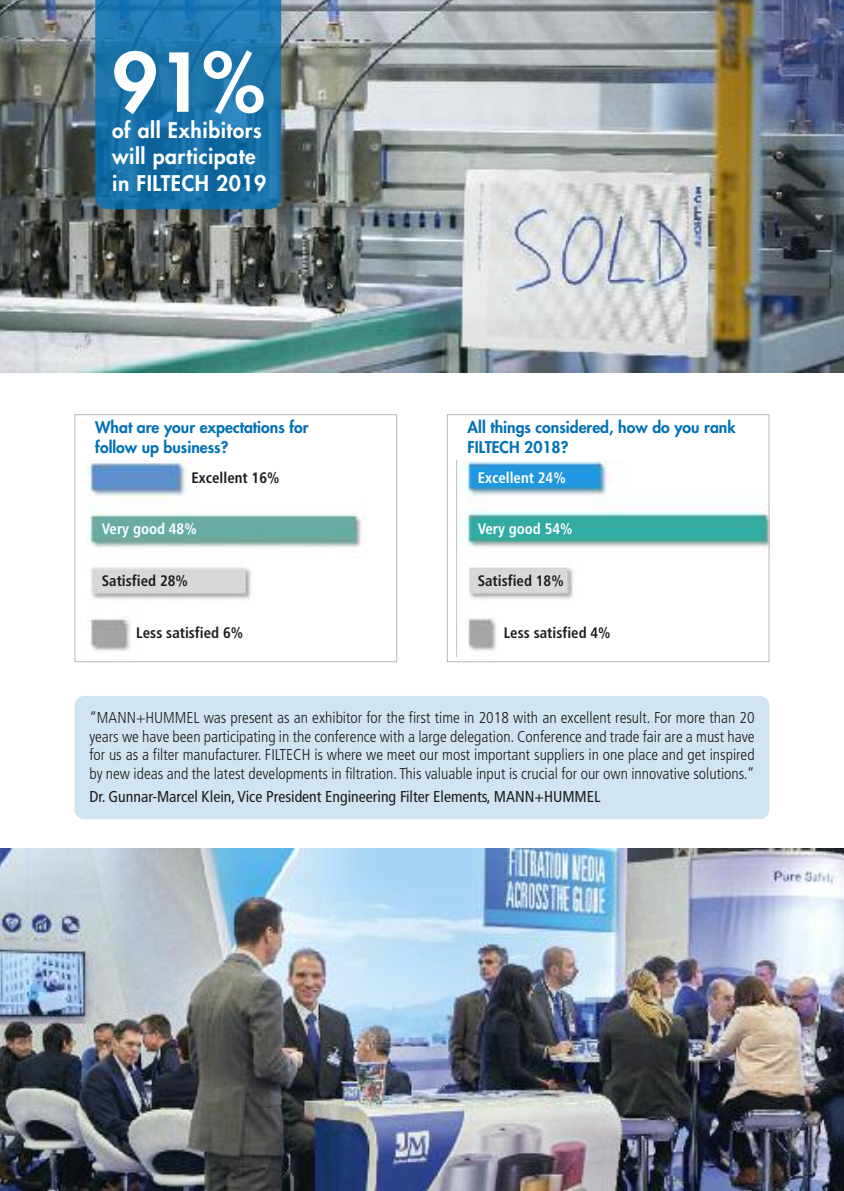
<style>
.page{position:relative;width:844px;height:1191px;background:#fff}
.page>*{position:absolute;margin:0;border:0;box-sizing:border-box;transform-origin:0 0}
.t1{font:800 78.75px "Futura Std";color:#fff}
.t2{font:800 21px/26.2px "Futura Std";letter-spacing:.025em;color:#fff}
.t3{font:300 condensed 15.75px/18.9px "Frutiger";color:#1d1d1c;text-align:justify}
.t4{font:800 15.75px/19.2px "Futura Std";color:#0070b7}
.t5{font:condensed 15.75px "Frutiger";color:#1d1d1c}
.t6{font:700 condensed 15.22px "Frutiger";color:#1d1d1c}
.t7{font:700 condensed 15.22px "Frutiger";color:#fff}
</style>
<div class="page">
<img style="left:0;top:0;width:843px;height:372px">
<img style="left:0;top:848px;width:843px;height:343px">
<svg style="left:95px;top:0;width:186px;height:209px;background:#1a72aa"></svg>
<div style="left:74px;top:414px;width:323px;height:248px;border:1px solid #bbb"></div>
<img style="left:87px;top:460px;width:279px;height:191px">
<img style="left:456px;top:460px;width:311px;height:196px">
<div style="left:446px;top:414px;width:323px;height:248px;border:1px solid #bbb"></div>
<div style="left:74px;top:696px;width:695px;height:123px;background:#d1e4f1;border-radius:10px"></div>
<h1 class="t1" style="left:112px;top:45px;width:153px">91%</h1>
<h2 class="t2" style="left:112px;top:119px;width:156px">of all Exhibitors will participate in FILTECH 2019</h2>
<p class="t4" style="left:95px;top:419px;width:215px">What are your expectations for follow up business?</p>
<p class="t4" style="left:467px;top:419px;width:269px">All things considered, how do you rank<br>FILTECH 2018?</p>
<p class="t6" style="left:191px;top:472px;width:89px">Excellent 16%</p>
<p class="t7" style="left:477px;top:472px;width:89px">Excellent 24%</p>
<p class="t7" style="left:102px;top:522px;width:96px">Very good 48%</p>
<p class="t7" style="left:477px;top:522px;width:96px">Very good 54%</p>
<p class="t6" style="left:102px;top:574px;width:88px">Satisfied 28%</p>
<p class="t6" style="left:477px;top:574px;width:88px">Satisfied 18%</p>
<p class="t6" style="left:136px;top:627px;width:108px">Less satisfied 6%</p>
<p class="t6" style="left:503px;top:627px;width:108px">Less satisfied 4%</p>
<p class="t3" style="left:89px;top:709px;width:666px">“MANN+HUMMEL was present as an exhibitor for the first time in 2018 with an excellent result. For more than 20 years we have been participating in the conference with a large delegation. Conference and trade fair are a must have for us as a filter manufacturer. FILTECH is where we meet our most important suppliers in one place and get inspired by new ideas and the latest developments in filtration. This valuable input is crucial for our own innovative solutions.”</p>
<p class="t5" style="left:89px;top:790px;width:512px">Dr. Gunnar-Marcel Klein, Vice President Engineering Filter Elements, MANN+HUMMEL</p>
</div>
